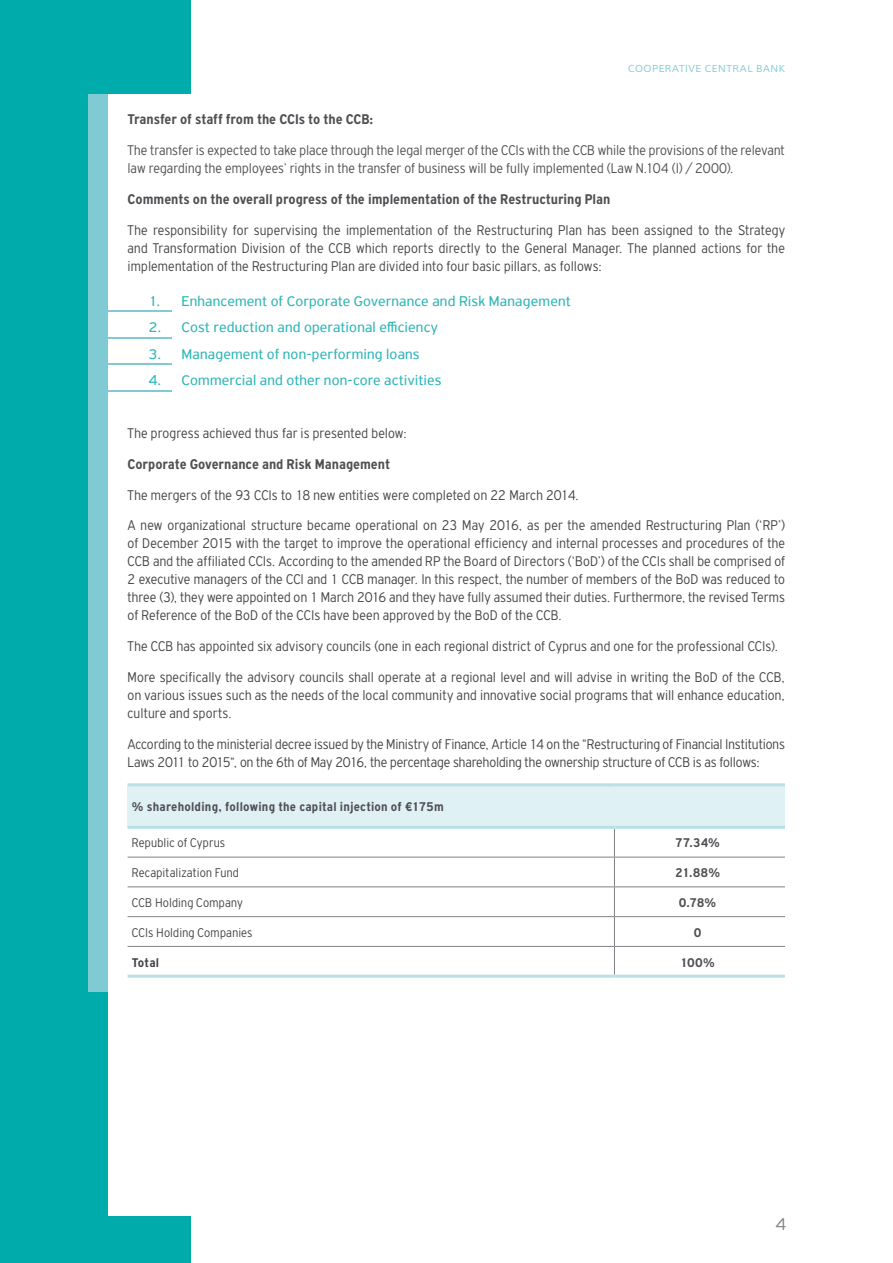
<style>
.page{position:relative;width:893px;height:1263px;background:#fff}
.page>*{position:absolute;margin:0;border:0;box-sizing:border-box;transform-origin:0 0}
.t1{font:300 18px "PF Highway Sans Pro";color:#818084}
.t2{font:300 15px/18px "PF Highway Gothic Cond";letter-spacing:.01em;color:#454347}
.t3{font:300 15px/18px "PF Highway Gothic Cond";letter-spacing:.005em;color:#504f53}
.t4{font:15px "PF Highway Sans Pro";letter-spacing:.01em;color:#32b6b7}
.t5{font:700 15px "PF Highway Gothic Cond";color:#504f53}
.t6{font:300 13.5px "PF Highway Gothic Cond";letter-spacing:.015em;color:#454347}
.t7{font:700 13.5px "PF Highway Gothic Cond";letter-spacing:.015em;color:#504f53}
.t8{font:700 13.5px "PF Highway Gothic Cond";letter-spacing:.015em;color:#454347}
.t9{font:9.9px "Aka Acid GR Muli";letter-spacing:.05em;color:#80cbd3}
</style>
<div class="page">
<div style="left:0;top:1px;width:190px;height:1262px;background:#00abab"></div>
<div style="left:108px;top:94px;width:675px;height:1122px;background:#fff"></div>
<div style="left:88px;top:94px;width:20px;height:898px;background:#80cbd3"></div>
<hr style="left:108px;top:310px;width:63px;height:2px;background:#80cbd3">
<hr style="left:108px;top:337px;width:63px;height:2px;background:#80cbd3">
<hr style="left:108px;top:363px;width:63px;height:2px;background:#80cbd3">
<hr style="left:108px;top:390px;width:63px;height:2px;background:#80cbd3">
<div style="left:128px;top:785px;width:657px;height:42px;background:#dff1f3"></div>
<svg style="left:614px;top:829px;width:1px;height:146px"></svg>
<hr style="left:128px;top:783px;width:486px;height:3px;background:#b9e1e5">
<hr style="left:614px;top:783px;width:171px;height:3px;background:#b9e1e5">
<hr style="left:128px;top:826px;width:486px;height:3px;background:#b9e1e5">
<hr style="left:614px;top:826px;width:171px;height:3px;background:#b9e1e5">
<hr style="left:128px;top:946px;width:486px;height:1px;background:#818084">
<hr style="left:614px;top:946px;width:171px;height:1px;background:#818084">
<hr style="left:128px;top:916px;width:486px;height:1px;background:#818084">
<hr style="left:614px;top:916px;width:171px;height:1px;background:#818084">
<hr style="left:128px;top:886px;width:486px;height:1px;background:#818084">
<hr style="left:614px;top:886px;width:171px;height:1px;background:#818084">
<hr style="left:128px;top:857px;width:486px;height:1px;background:#818084">
<hr style="left:614px;top:857px;width:171px;height:1px;background:#818084">
<hr style="left:128px;top:975px;width:486px;height:3px;background:#b9e1e5">
<hr style="left:614px;top:975px;width:171px;height:3px;background:#b9e1e5">
<p class="t9" style="left:628px;top:62px;width:158px">COOPERATIVE CENTRAL BANK</p>
<p class="t5" style="left:128px;top:112px;width:247px">Transfer of staff from the CCIs to the CCB:</p>
<p class="t3" style="left:128px;top:141px;width:659px">The transfer is expected to take place through the legal merger of the CCIs with the CCB while the provisions of the relevant law regarding the employees’ rights in the transfer of business will be fully implemented (Law N.104 (I) / 2000).</p>
<p class="t5" style="left:128px;top:191px;width:484px">Comments on the overall progress of the implementation of the Restructuring Plan</p>
<p class="t2" style="left:128px;top:221px;width:659px;text-align:justify">The responsibility for supervising the implementation of the Restructuring Plan has been assigned to the Strategy and Transformation Division of the CCB which reports directly to the General Manager. The planned actions for the implementation of the Restructuring Plan are divided into four basic pillars, as follows:</p>
<p class="t4" style="left:149px;top:292px;width:424px">1. Enhancement of Corporate Governance and Risk Management</p>
<p class="t4" style="left:149px;top:318px;width:291px">2. Cost reduction and operational efficiency</p>
<p class="t4" style="left:149px;top:345px;width:273px">3. Management of non-performing loans</p>
<p class="t4" style="left:149px;top:371px;width:294px">4. Commercial and other non-core activities</p>
<p class="t2" style="left:128px;top:424px;width:281px">The progress achieved thus far is presented below:</p>
<p class="t5" style="left:128px;top:456px;width:264px">Corporate Governance and Risk Management</p>
<p class="t2" style="left:128px;top:479px;width:659px;line-height:30.8px">The mergers of the 93 CCIs to 18 new entities were completed on 22 March 2014.<br>A new organizational structure became operational on 23 May 2016, as per the amended Restructuring Plan (‘RP’)</p>
<p class="t2" style="left:128px;top:535px;width:659px;text-align:justify">of December 2015 with the target to improve the operational efficiency and internal processes and procedures of the CCB and the affiliated CCIs. According to the amended RP the Board of Directors (‘BoD’) of the CCIs shall be comprised of 2 executive managers of the CCI and 1 CCB manager. In this respect, the number of members of the BoD was reduced to three (3), they were appointed on 1 March 2016 and they have fully assumed their duties. Furthermore, the revised Terms of Reference of the BoD of the CCIs have been approved by the BoD of the CCB.</p>
<p class="t2" style="left:128px;top:631px;width:659px;line-height:30.8px">The CCB has appointed six advisory councils (one in each regional district of Cyprus and one for the professional CCIs).<br>More specifically the advisory councils shall operate at a regional level and will advise in writing the BoD of the CCB,</p>
<p class="t2" style="left:128px;top:686px;width:659px">on various issues such as the needs of the local community and innovative social programs that will enhance education, culture and sports.</p>
<p class="t2" style="left:128px;top:735px;width:659px">According to the ministerial decree issued by the Ministry of Finance, Article 14 on the “Restructuring of Financial Institutions<br>Laws 2011 to 2015“, on the 6th of May 2016, the percentage shareholding the ownership structure of CCB is as follows:</p>
<p class="t7" style="left:132px;top:800px;width:313px">% shareholding, following the capital injection of €175m</p>
<p class="t6" style="left:132px;top:836px;width:95px">Republic of Cyprus</p>
<p class="t7" style="left:675px;top:836px;width:46px">77.34%</p>
<p class="t6" style="left:132px;top:866px;width:109px">Recapitalization Fund</p>
<p class="t7" style="left:675px;top:866px;width:46px">21.88%</p>
<p class="t6" style="left:132px;top:896px;width:113px">CCB Holding Company</p>
<p class="t7" style="left:679px;top:895px;width:39px">0.78%</p>
<p class="t6" style="left:132px;top:925px;width:122px">CCIs Holding Companies</p>
<p class="t7" style="left:694px;top:925px;width:9px">0</p>
<p class="t8" style="left:132px;top:955px;width:29px">Total</p>
<p class="t7" style="left:680px;top:955px;width:36px">100%</p>
<p class="t1" style="left:775px;top:1213px;width:12px">4</p>
</div>
